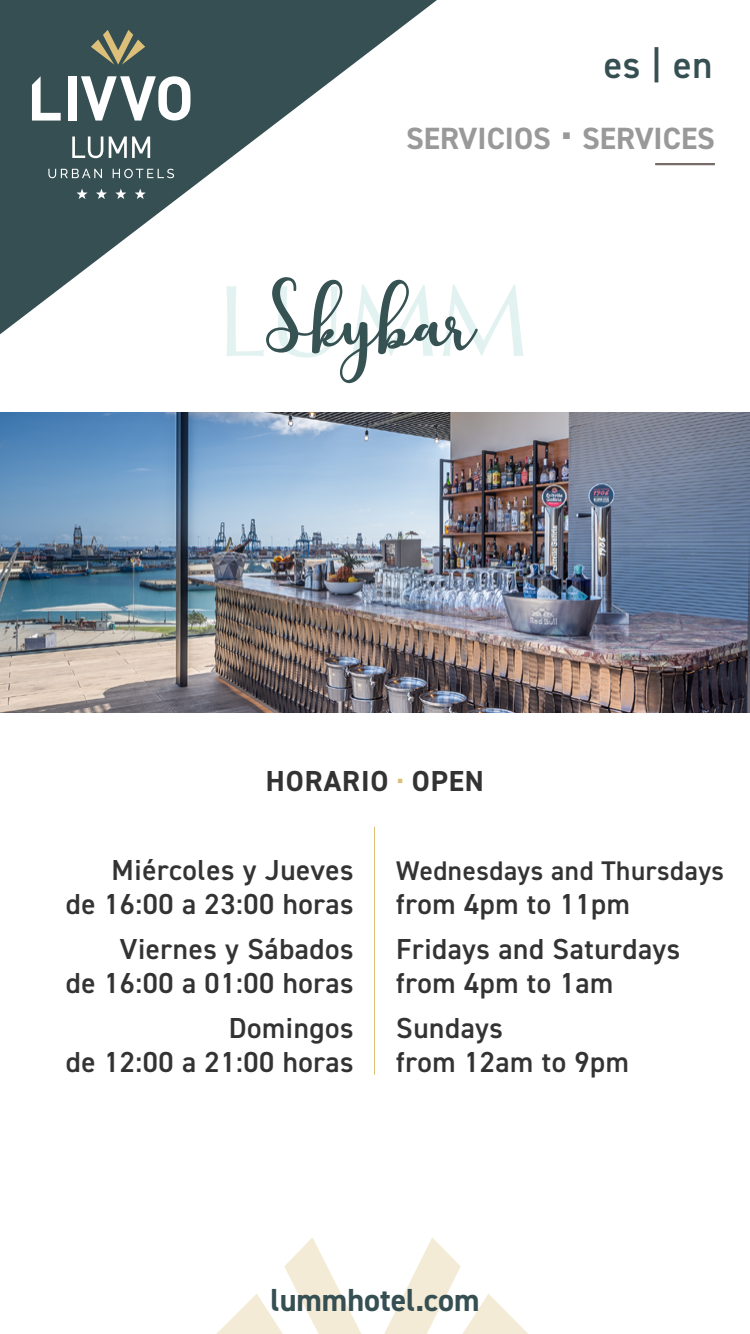
<style>
.page{position:relative;width:750px;height:1334px;background:#fff}
.page>*{position:absolute;margin:0;border:0;box-sizing:border-box;transform-origin:0 0}
.t1{font:600 38px "DIN2014";color:#364f52}
.t2{font:700 32px "DIN2014";color:#364f52}
.t3{font:700 30.8px "DIN2014";color:#999}
.t4{font:600 29px/34px "DIN2014";letter-spacing:.02em;color:#333;text-align:right}
.t5{font:700 29px "DIN2014";letter-spacing:.03em;color:#333}
.t6{font:600 27px "DIN2014";letter-spacing:.02em;color:#333}
.s1{font-size:44px}
.s2{color:#dcc07a}
</style>
<div class="page">
<svg style="left:216px;top:1238px;width:312px;height:96px"></svg>
<svg style="left:0;top:0;width:553px;height:413px"></svg>
<svg style="left:72px;top:136px;width:31px;height:22px"></svg>
<svg style="left:109px;top:136px;width:41px;height:22px"></svg>
<svg style="left:32px;top:76px;width:29px;height:45px"></svg>
<div style="left:68px;top:76px;width:8px;height:45px;background:#fff"></div>
<svg style="left:81px;top:76px;width:110px;height:45px"></svg>
<svg style="left:91px;top:30px;width:54px;height:35px"></svg>
<svg style="left:77px;top:189px;width:11px;height:10px"></svg>
<svg style="left:96px;top:189px;width:11px;height:10px"></svg>
<svg style="left:115px;top:189px;width:11px;height:10px"></svg>
<svg style="left:135px;top:189px;width:11px;height:10px"></svg>
<svg style="left:48px;top:169px;width:54px;height:9px"></svg>
<svg style="left:113px;top:169px;width:61px;height:9px"></svg>
<hr style="left:374px;top:827px;width:1px;height:248px;background:#dcc07a">
<hr style="left:655px;top:163px;width:60px;height:2px;background:#776c68">
<img style="left:0;top:413px;width:750px;height:300px">
<svg style="left:226px;top:277px;width:298px;height:106px"></svg>
<h1 class="t1" style="left:604px;top:40px;width:110px">es | en</h1>
<p class="t3" style="left:406px;top:118px;width:310px">SERVICIOS <span class="s1">·</span> SERVICES</p>
<p class="t5" style="left:266px;top:761px;width:220px">HORARIO <span class="s2">·</span> OPEN</p>
<p class="t4" style="left:66px;top:852px;width:289px">Miércoles y Jueves<br>de 16:00 a 23:00 horas</p>
<p class="t4" style="left:66px;top:931px;width:289px">Viernes y Sábados<br>de 16:00 a 01:00 horas</p>
<p class="t4" style="left:66px;top:1010px;width:289px">Domingos<br>de 12:00 a 21:00 horas</p>
<p class="t6" style="left:396px;top:853px;width:329px">Wednesdays and Thursdays</p>
<p class="t4" style="left:396px;top:881px;width:286px;line-height:45px;text-align:left">from 4pm to 11pm<br>Fridays and Saturdays</p>
<p class="t4" style="left:396px;top:960px;width:219px;line-height:45px;text-align:left">from 4pm to 1am<br>Sundays</p>
<p class="t4" style="left:396px;top:1044px;width:234px">from 12am to 9pm</p>
<p class="t2" style="left:271px;top:1279px;width:210px">lummhotel.com</p>
</div>
